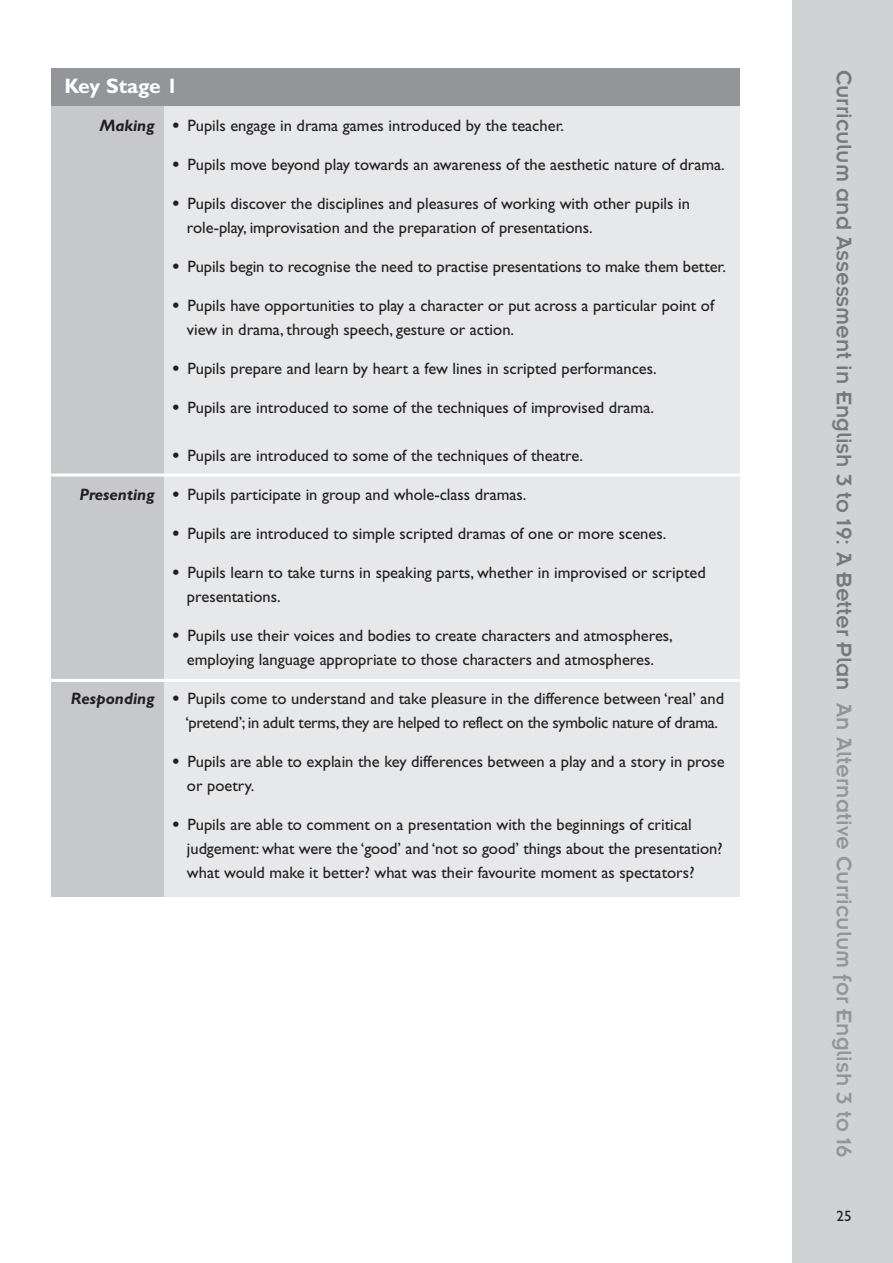
<style>
.page{position:relative;width:893px;height:1263px;background:#fff}
.page>*{position:absolute;margin:0;border:0;box-sizing:border-box;transform-origin:0 0}
.t1{font:23.25px "Insignia";color:#76787b}
.t2{font:700 21px "Gill Sans";letter-spacing:-.015em;color:#fff}
.t3{font:16.5px/24px "Gill Sans";color:#231f20}
.t4{font:16.5px/24px "Gill Sans";letter-spacing:-.02em;color:#231f20;text-align:center}
.t5{font:italic 700 16.5px "Gill Sans";color:#231f20}
.t6{font:15px "Gill Sans";color:#231f20}
.s1{font-weight:800}
.s2{color:#939598}
</style>
<div class="page">
<div style="left:792px;top:0;width:101px;height:1263px;background:#d1d2d4"></div>
<div style="left:51px;top:68px;width:689px;height:141px;background:#939598"></div>
<div style="left:51px;top:106px;width:689px;height:790px;background:#e7e8e9"></div>
<div style="left:51px;top:106px;width:113px;height:790px;background:#c7c8ca"></div>
<hr style="left:39px;top:473px;width:718px;height:3px;background:#fff">
<hr style="left:39px;top:679px;width:718px;height:3px;background:#fff">
<p class="t2" style="left:64px;top:78px;width:115px">Key Stage 1</p>
<p class="t3" style="left:172px;top:115px;width:394px"><span class="s1">•</span> Pupils engage in drama games introduced by the teacher.</p>
<p class="t3" style="left:172px;top:154px;width:554px"><span class="s1">•</span> Pupils move beyond play towards an awareness of the aesthetic nature of drama.</p>
<p class="t3" style="left:187px;top:193px;width:504px;text-indent:-15px"><span class="s1">•</span> Pupils discover the disciplines and pleasures of working with other pupils in role-play, improvisation and the preparation of presentations.</p>
<p class="t3" style="left:172px;top:256px;width:556px"><span class="s1">•</span> Pupils begin to recognise the need to practise presentations to make them better.</p>
<p class="t3" style="left:187px;top:295px;width:529px;text-indent:-15px"><span class="s1">•</span> Pupils have opportunities to play a character or put across a particular point of view in drama, through speech, gesture or action.</p>
<p class="t3" style="left:172px;top:358px;width:486px"><span class="s1">•</span> Pupils prepare and learn by heart a few lines in scripted performances.</p>
<p class="t3" style="left:172px;top:397px;width:484px"><span class="s1">•</span> Pupils are introduced to some of the techniques of improvised drama.</p>
<p class="t3" style="left:172px;top:445px;width:413px"><span class="s1">•</span> Pupils are introduced to some of the techniques of theatre.</p>
<p class="t3" style="left:172px;top:484px;width:356px"><span class="s1">•</span> Pupils participate in group and whole-class dramas.</p>
<p class="t3" style="left:172px;top:523px;width:496px"><span class="s1">•</span> Pupils are introduced to simple scripted dramas of one or more scenes.</p>
<p class="t3" style="left:187px;top:562px;width:520px;text-indent:-15px"><span class="s1">•</span> Pupils learn to take turns in speaking parts, whether in improvised or scripted presentations.</p>
<p class="t3" style="left:172px;top:625px;width:502px;text-align:center"><span class="s1">•</span> Pupils use their voices and bodies to create characters and atmospheres, employing language appropriate to those characters and atmospheres.</p>
<p class="t4" style="left:172px;top:688px;width:554px"><span class="s1">•</span> Pupils come to understand and take pleasure in the difference between ‘real’ and ‘pretend’; in adult terms, they are helped to reflect on the symbolic nature of drama.</p>
<p class="t3" style="left:187px;top:751px;width:539px;text-indent:-15px"><span class="s1">•</span> Pupils are able to explain the key differences between a play and a story in prose or poetry.</p>
<p class="t3" style="left:187px;top:814px;width:537px;text-indent:-15px"><span class="s1">•</span> Pupils are able to comment on a presentation with the beginnings of critical judgement: what were the ‘good’ and ‘not so good’ things about the presentation? what would make it better? what was their favourite moment as spectators?</p>
<p class="t5" style="left:100px;top:119px;width:56px">Making</p>
<p class="t5" style="left:79px;top:488px;width:77px">Presenting</p>
<p class="t5" style="left:71px;top:692px;width:85px">Responding</p>
<h1 class="t1" style="left:851px;top:70px;width:1090px;rotate:90deg">Curriculum and Assessment in English 3 to 19: A Better Plan <span class="s2">An Alternative Curriculum for English 3 to 16</span></h1>
<p class="t6" style="left:836px;top:1210px;width:16px">25</p>
</div>
